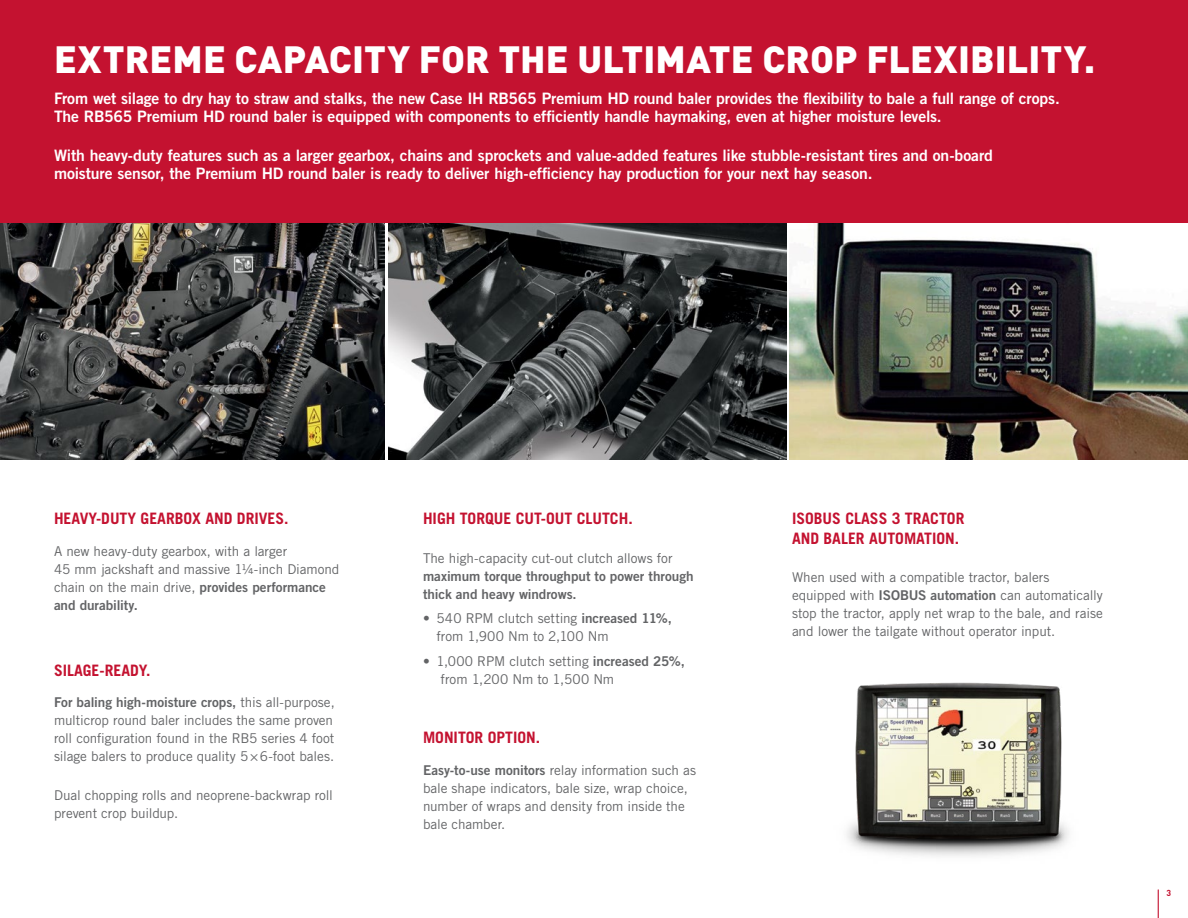
<style>
.page{position:relative;width:1188px;height:918px;background:#fff}
.page>*{position:absolute;margin:0;border:0;box-sizing:border-box;transform-origin:0 0}
.t1{font:900 37.5px "DINOT";letter-spacing:.005em;color:#fff}
.t2{font:15.75px/18px "Trade Gothic LT Std Bd 2";letter-spacing:-.01em;color:#fff}
.t3{font:700 15.75px/19.5px "Trade Gothic LT Std";color:#c41230}
.t4{font:13.5px/18px "Trade Gothic LT Std";letter-spacing:-.005em;color:#636466}
.t5{font:13.5px/18px "Trade Gothic LT Std Bd 2";letter-spacing:-.005em;color:#636466}
.t6{font:700 8.7px "DINOT";color:#c41230}
.s1{font-family:"Trade Gothic LT Std Bd 2"}
.s2{font-family:"Trade Gothic LT Std"}
</style>
<div class="page">
<img style="left:790px;top:223px;width:398px;height:236px">
<img style="left:388px;top:223px;width:398px;height:236px">
<img style="left:1px;top:223px;width:384px;height:236px">
<img style="left:0;top:0;width:1px;height:918px">
<div style="left:0;top:0;width:1188px;height:223px;background:#c41230"></div>
<img style="left:847px;top:682px;width:222px;height:174px">
<svg style="left:1158px;top:890px;width:1px;height:28px"></svg>
<h1 class="t1" style="left:54px;top:34px;width:1042px">EXTREME CAPACITY FOR THE ULTIMATE CROP FLEXIBILITY.</h1>
<p class="t2" style="left:54px;top:89px;width:1007px">From wet silage to dry hay to straw and stalks, the new Case IH RB565 Premium HD round baler provides the flexibility to bale a full range of crops.<br>The RB565 Premium HD round baler is equipped with components to efficiently handle haymaking, even at higher moisture levels.</p>
<p class="t2" style="left:54px;top:146px;width:940px">With heavy-duty features such as a larger gearbox, chains and sprockets and value-added features like stubble-resistant tires and on-board moisture sensor, the Premium HD round baler is ready to deliver high-efficiency hay production for your next hay season.</p>
<p class="t3" style="left:54px;top:509px;width:236px">HEAVY-DUTY GEARBOX AND DRIVES.</p>
<p class="t4" style="left:54px;top:542px;width:287px">A new heavy-duty gearbox, with a larger<br>45 mm jackshaft and massive 1¼-inch Diamond chain on the main drive, <span class="s1">provides performance</span></p>
<p class="t5" style="left:54px;top:596px;width:86px">and durability.</p>
<p class="t3" style="left:54px;top:660px;width:98px">SILAGE-READY.</p>
<p class="t5" style="left:54px;top:693px;width:282px">For baling high-moisture crops, <span class="s2">this all-purpose,</span></p>
<p class="t4" style="left:54px;top:711px;width:282px;text-align:justify">multicrop round baler includes the same proven roll configuration found in the RB5 series 4 foot silage balers to produce quality 5×6-foot bales.</p>
<p class="t4" style="left:54px;top:786px;width:280px">Dual chopping rolls and neoprene-backwrap roll prevent crop buildup.</p>
<p class="t3" style="left:423px;top:509px;width:211px">HIGH TORQUE CUT-OUT CLUTCH.</p>
<p class="t4" style="left:423px;top:549px;width:251px">The high-capacity cut-out clutch allows for</p>
<p class="t5" style="left:423px;top:567px;width:272px">maximum torque throughput to power through thick and heavy windrows.</p>
<p class="t4" style="left:436px;top:609px;width:237px;text-indent:-14px">• 540 RPM clutch setting <span class="s1">increased 11%, </span>from 1,900 Nm to 2,100 Nm</p>
<p class="t4" style="left:441px;top:652px;width:246px;text-indent:-18px">• 1,000 RPM clutch setting <span class="s1">increased 25%, </span>from 1,200 Nm to 1,500 Nm</p>
<p class="t3" style="left:423px;top:728px;width:119px">MONITOR OPTION.</p>
<p class="t4" style="left:423px;top:761px;width:275px"><span class="s1">Easy-to-use monitors</span> relay information such as bale shape indicators, bale size, wrap choice, number of wraps and density from inside the bale chamber.</p>
<p class="t3" style="left:792px;top:509px;width:174px">ISOBUS CLASS 3 TRACTOR<br>AND BALER AUTOMATION.</p>
<p class="t4" style="left:792px;top:568px;width:312px">When used with a compatible tractor, balers equipped with <span class="s1">ISOBUS automation</span> can automatically stop the tractor, apply net wrap to the bale, and raise and lower the tailgate without operator input.</p>
<p class="t6" style="left:1167px;top:887px;width:6px">3</p>
</div>
